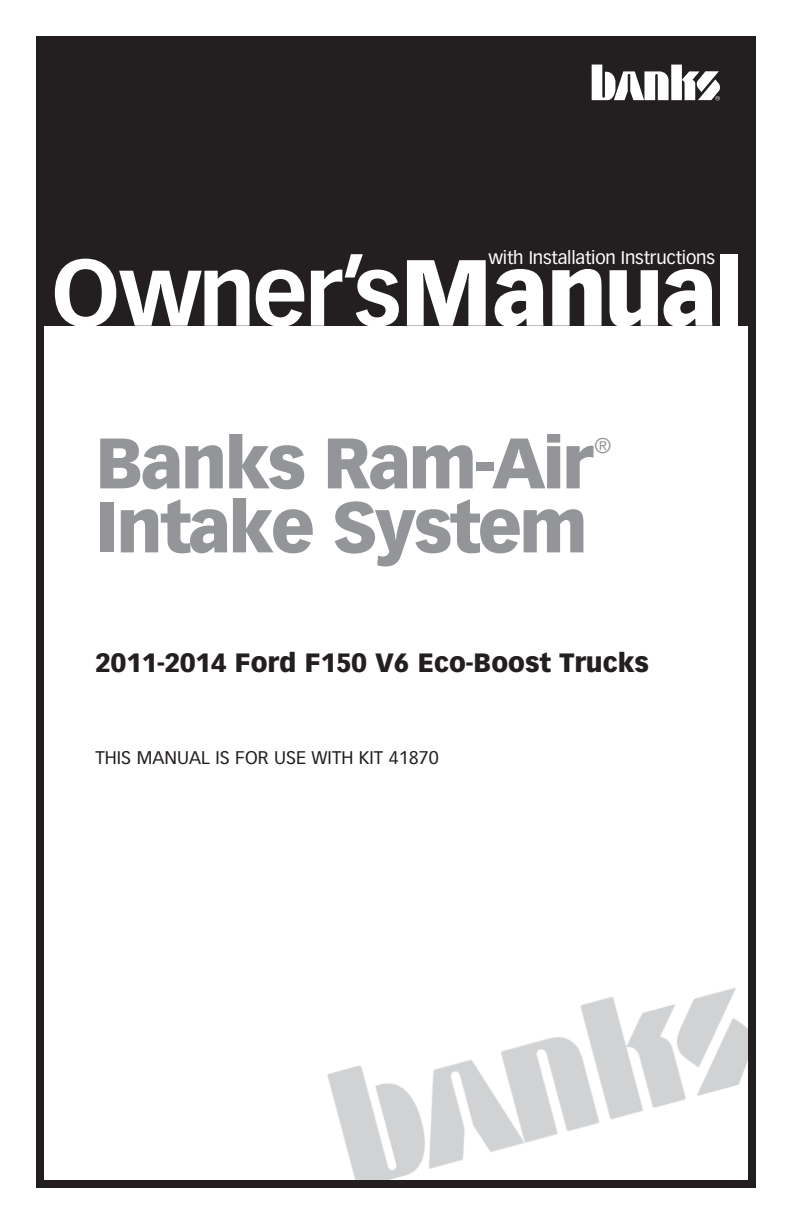
<style>
.page{position:relative;width:792px;height:1224px;background:#fff}
.page>*{position:absolute;margin:0;border:0;box-sizing:border-box;transform-origin:0 0}
.t1{font:700 92px "Vectora LT Std";letter-spacing:-.03em;color:#fff}
.t2{font:900 70px "Vectora LT Std";letter-spacing:-.04em;color:#939598}
.t3{font:900 26px "Vectora LT Std";color:#231f20}
.t4{font:21px "Vectora LT Std";color:#939598}
.t5{font:18px "Vectora LT Std";color:#231f20}
.t6{font:18px "Vectora LT Std";letter-spacing:-.01em;color:#fff}
.s1{font-weight:900}
</style>
<div class="page">
<img style="left:327px;top:988px;width:420px;height:191px">
<div style="left:36px;top:36px;width:720px;height:1152px;border:8px solid #231f20"></div>
<div style="left:36px;top:44px;width:715px;height:281px;background:#231f20"></div>
<svg style="left:592px;top:65px;width:128px;height:35px"></svg>
<p class="t6" style="left:488px;top:247px;width:228px">with Installation Instructions</p>
<h1 class="t1" style="left:52px;top:237px;width:694px">Owner’s<span class="s1">Manual</span></h1>
<h2 class="t2" style="left:96px;top:420px;width:499px">Banks Ram-Air</h2>
<p class="t4" style="left:594px;top:433px;width:18px">®</p>
<h2 class="t2" style="left:96px;top:484px;width:494px">Intake System</h2>
<p class="t3" style="left:96px;top:647px;width:555px">2011-2014 Ford F150 V6 Eco-Boost Trucks</p>
<p class="t5" style="left:96px;top:747px;width:345px">THIS MANUAL IS FOR USE WITH KIT 41870</p>
</div>
